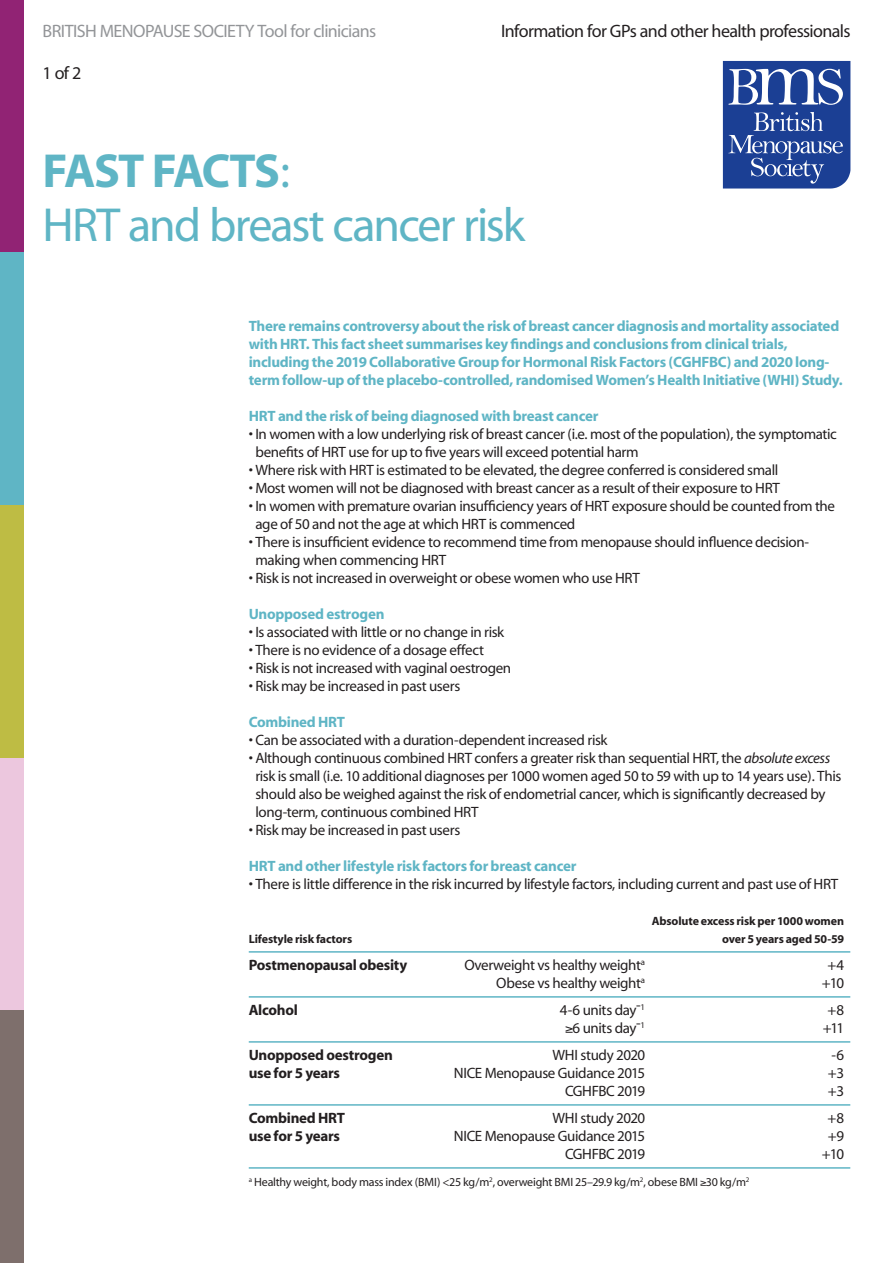
<style>
.page{position:relative;width:893px;height:1263px;background:#fff}
.page>*{position:absolute;margin:0;border:0;box-sizing:border-box;transform-origin:0 0}
.t1{font:48px "Myriad";letter-spacing:-.04em;color:#5fb5c5}
.t2{font:700 48px "Myriad";letter-spacing:-.035em;color:#5fb5c5}
.t3{font:18px "Myriad";letter-spacing:-.035em;color:#231f20}
.t4{font:18px "Myriad";letter-spacing:-.035em;color:#939598}
.t5{font:15px/18px "Myriad";letter-spacing:-.025em;color:#231f20}
.t6{font:700 15px/18px "Myriad";letter-spacing:-.02em;color:#5fb5c5}
.t7{font:700 15px "Myriad";letter-spacing:-.02em;color:#231f20}
.t8{font:12px "Myriad";letter-spacing:-.015em;color:#231f20}
.t9{font:700 12px "Myriad";letter-spacing:-.01em;color:#231f20}
.s1{font-weight:400}
.s2{font-style:italic}
</style>
<div class="page">
<hr style="left:249px;top:951px;width:601px;height:2px;background:#5fb5c5">
<hr style="left:249px;top:996px;width:601px;height:2px;background:#5fb5c5">
<hr style="left:249px;top:1041px;width:601px;height:2px;background:#5fb5c5">
<hr style="left:249px;top:1104px;width:601px;height:2px;background:#5fb5c5">
<hr style="left:249px;top:1167px;width:601px;height:2px;background:#5fb5c5">
<div style="left:0;top:0;width:23px;height:252px;background:#912374"></div>
<div style="left:0;top:252px;width:23px;height:253px;background:#5fb5c5"></div>
<div style="left:0;top:505px;width:23px;height:253px;background:#bebc44"></div>
<div style="left:0;top:758px;width:23px;height:252px;background:#ecc7de"></div>
<div style="left:0;top:1010px;width:23px;height:253px;background:#7e6f6c"></div>
<svg style="left:723px;top:61px;width:127px;height:128px;background:#4260a6"></svg>
<p class="t4" style="left:43px;top:22px;width:335px">BRITISH MENOPAUSE SOCIETY Tool for clinicians</p>
<p class="t3" style="left:501px;top:22px;width:351px">Information for GPs and other health professionals</p>
<p class="t3" style="left:43px;top:64px;width:40px">1 of 2</p>
<p class="t2" style="left:43px;top:146px;width:249px">FAST FACTS<span class="s1">:</span></p>
<p class="t1" style="left:43px;top:201px;width:484px">HRT and breast cancer risk</p>
<p class="t6" style="left:249px;top:317px;width:596px">There remains controversy about the risk of breast cancer diagnosis and mortality associated with HRT. This fact sheet summarises key findings and conclusions from clinical trials, including the 2019 Collaborative Group for Hormonal Risk Factors (CGHFBC) and 2020 long&shy;term follow-up of the placebo-controlled, randomised Women’s Health Initiative (WHI) Study.</p>
<p class="t6" style="left:249px;top:407px;width:351px">HRT and the risk of being diagnosed with breast cancer</p>
<p class="t5" style="left:255px;top:425px;width:583px;text-indent:-7px">• In women with a low underlying risk of breast cancer (i.e. most of the population), the symptomatic benefits of HRT use for up to five years will exceed potential harm</p>
<p class="t5" style="left:249px;top:461px;width:531px">• Where risk with HRT is estimated to be elevated, the degree conferred is considered small</p>
<p class="t5" style="left:249px;top:479px;width:533px">• Most women will not be diagnosed with breast cancer as a result of their exposure to HRT</p>
<p class="t5" style="left:255px;top:497px;width:581px;text-indent:-7px">• In women with premature ovarian insufficiency years of HRT exposure should be counted from the age of 50 and not the age at which HRT is commenced</p>
<p class="t5" style="left:255px;top:533px;width:555px;text-indent:-7px">• There is insufficient evidence to recommend time from menopause should influence decision&shy;making when commencing HRT</p>
<p class="t5" style="left:249px;top:569px;width:393px">• Risk is not increased in overweight or obese women who use HRT</p>
<p class="t6" style="left:249px;top:605px;width:137px">Unopposed estrogen</p>
<p class="t5" style="left:249px;top:623px;width:257px">• Is associated with little or no change in risk</p>
<p class="t5" style="left:249px;top:641px;width:237px">• There is no evidence of a dosage effect</p>
<p class="t5" style="left:249px;top:659px;width:264px">• Risk is not increased with vaginal oestrogen</p>
<p class="t5" style="left:249px;top:677px;width:213px">• Risk may be increased in past users</p>
<p class="t6" style="left:249px;top:713px;width:98px">Combined HRT</p>
<p class="t5" style="left:249px;top:731px;width:360px">• Can be associated with a duration-dependent increased risk</p>
<p class="t5" style="left:255px;top:749px;width:587px;text-indent:-7px">• Although continuous combined HRT confers a greater risk than sequential HRT, the <span class="s2">absolute excess </span>risk is small (i.e. 10 additional diagnoses per 1000 women aged 50 to 59 with up to 14 years use). This should also be weighed against the risk of endometrial cancer, which is significantly decreased by long-term, continuous combined HRT</p>
<p class="t5" style="left:249px;top:821px;width:213px">• Risk may be increased in past users</p>
<p class="t6" style="left:249px;top:857px;width:329px">HRT and other lifestyle risk factors for breast cancer</p>
<p class="t5" style="left:249px;top:875px;width:591px">• There is little difference in the risk incurred by lifestyle factors, including current and past use of HRT</p>
<p class="t9" style="left:652px;top:914px;width:194px">Absolute excess risk per 1000 women</p>
<p class="t9" style="left:249px;top:932px;width:105px">Lifestyle risk factors</p>
<p class="t9" style="left:722px;top:932px;width:123px">over 5 years aged 50-59</p>
<p class="t7" style="left:249px;top:957px;width:160px">Postmenopausal obesity</p>
<p class="t5" style="left:464px;top:956px;width:182px">Overweight vs healthy weight<sup>a</sup></p>
<p class="t5" style="left:827px;top:956px;width:18px">+4</p>
<p class="t5" style="left:496px;top:974px;width:150px">Obese vs healthy weight<sup>a</sup></p>
<p class="t5" style="left:822px;top:974px;width:24px">+10</p>
<p class="t7" style="left:249px;top:1002px;width:51px">Alcohol</p>
<p class="t5" style="left:560px;top:1001px;width:87px">4-6 units day-<sup>1</sup></p>
<p class="t5" style="left:827px;top:1001px;width:18px">+8</p>
<p class="t5" style="left:565px;top:1019px;width:81px">≥6 units day-<sup>1</sup></p>
<p class="t5" style="left:823px;top:1019px;width:23px">+11</p>
<p class="t7" style="left:249px;top:1047px;width:146px">Unopposed oestrogen</p>
<p class="t5" style="left:553px;top:1046px;width:94px">WHI study 2020</p>
<p class="t5" style="left:832px;top:1046px;width:14px">-6</p>
<p class="t7" style="left:249px;top:1065px;width:93px">use for 5 years</p>
<p class="t5" style="left:454px;top:1064px;width:193px">NICE Menopause Guidance 2015</p>
<p class="t5" style="left:828px;top:1064px;width:18px">+3</p>
<p class="t5" style="left:565px;top:1082px;width:82px">CGHFBC 2019</p>
<p class="t5" style="left:828px;top:1082px;width:18px">+3</p>
<p class="t7" style="left:249px;top:1110px;width:98px">Combined HRT</p>
<p class="t5" style="left:553px;top:1109px;width:94px">WHI study 2020</p>
<p class="t5" style="left:827px;top:1109px;width:18px">+8</p>
<p class="t7" style="left:249px;top:1128px;width:93px">use for 5 years</p>
<p class="t5" style="left:454px;top:1127px;width:193px">NICE Menopause Guidance 2015</p>
<p class="t5" style="left:828px;top:1127px;width:18px">+9</p>
<p class="t5" style="left:565px;top:1145px;width:82px">CGHFBC 2019</p>
<p class="t5" style="left:822px;top:1145px;width:24px">+10</p>
<p class="t8" style="left:249px;top:1176px;width:502px"><sup>a</sup> Healthy weight, body mass index (BMI) &lt;25 kg/m<sup>2</sup>, overweight BMI 25–29.9 kg/m<sup>2</sup>, obese BMI ≥30 kg/m<sup>2</sup></p>
</div>
